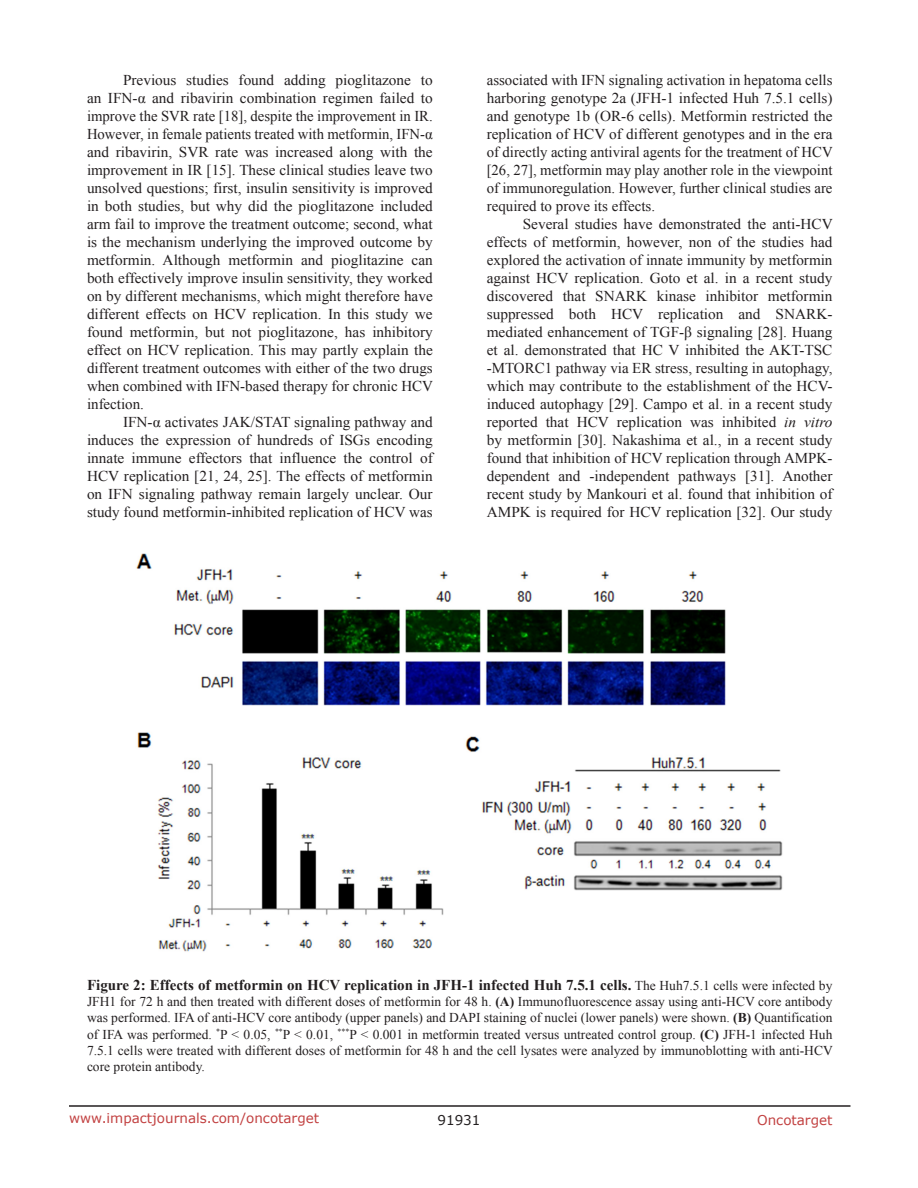
<style>
.page{position:relative;width:918px;height:1188px;background:#fff}
.page>*{position:absolute;margin:0;border:0;box-sizing:border-box;transform-origin:0 0}
.BodyText{font:15px/18px "Times New Roman";color:#231f20;text-align:justify}
.figuretext{font:700 15px "Times New Roman";color:#231f20}
.figuretext-2{font:13.5px/16.2px "Times New Roman";color:#231f20;text-align:justify}
.t1{font:13.5px "Verdana";color:#c24141}
.t2{font:13.5px "Verdana";color:#231f20}
.s1{font-style:italic}
.s2{font-weight:400;font-size:13.5px}
.s3{font-weight:700}
</style>
<div class="page">
<hr style="left:69px;top:1105px;width:781px;height:2px;background:#231f20">
<img style="left:136px;top:553px;width:647px;height:399px">
<p class="BodyText" style="left:87px;top:71px;width:348px;text-indent:36px">Previous studies found adding pioglitazone to an IFN-α and ribavirin combination regimen failed to improve the SVR rate [18], despite the improvement in IR.<br>However, in female patients treated with metformin, IFN-α and ribavirin, SVR rate was increased along with the improvement in IR [15]. These clinical studies leave two unsolved questions; first, insulin sensitivity is improved in both studies, but why did the pioglitazone included arm fail to improve the treatment outcome; second, what is the mechanism underlying the improved outcome by metformin. Although metformin and pioglitazine can both effectively improve insulin sensitivity, they worked on by different mechanisms, which might therefore have different effects on HCV replication. In this study we found metformin, but not pioglitazone, has inhibitory effect on HCV replication. This may partly explain the different treatment outcomes with either of the two drugs when combined with IFN-based therapy for chronic HCV infection.</p>
<p class="BodyText" style="left:87px;top:413px;width:347px;text-indent:36px">IFN-α activates JAK/STAT signaling pathway and induces the expression of hundreds of ISGs encoding innate immune effectors that influence the control of HCV replication [21, 24, 25]. The effects of metformin on IFN signaling pathway remain largely unclear. Our study found metformin-inhibited replication of HCV was</p>
<p class="BodyText" style="left:487px;top:71px;width:348px">associated with IFN signaling activation in hepatoma cells harboring genotype 2a (JFH-1 infected Huh 7.5.1 cells) and genotype 1b (OR-6 cells). Metformin restricted the replication of HCV of different genotypes and in the era of directly acting antiviral agents for the treatment of HCV [26, 27], metformin may play another role in the viewpoint of immunoregulation. However, further clinical studies are required to prove its effects.</p>
<p class="BodyText" style="left:487px;top:215px;width:348px;text-indent:36px">Several studies have demonstrated the anti-HCV effects of metformin, however, non of the studies had explored the activation of innate immunity by metformin against HCV replication. Goto et al. in a recent study discovered that SNARK kinase inhibitor metformin suppressed both HCV replication and SNARK&shy;mediated enhancement of TGF-β signaling [28]. Huang et al. demonstrated that HC V inhibited the AKT-TSC -MTORC1 pathway via ER stress, resulting in autophagy, which may contribute to the establishment of the HCV&shy;induced autophagy [29]. Campo et al. in a recent study reported that HCV replication was inhibited <span class="s1">in vitro </span>by metformin [30]. Nakashima et al., in a recent study found that inhibition of HCV replication through AMPK&shy;dependent and -independent pathways [31]. Another recent study by Mankouri et al. found that inhibition of AMPK is required for HCV replication [32]. Our study</p>
<p class="figuretext" style="left:87px;top:975px;width:747px">Figure 2: Effects of metformin on HCV replication in JFH-1 infected Huh 7.5.1 cells. <span class="s2">The Huh7.5.1 cells were infected by</span></p>
<p class="figuretext-2" style="left:87px;top:993px;width:747px">JFH1 for 72 h and then treated with different doses of metformin for 48 h. <span class="s3">(A)</span> Immunofluorescence assay using anti-HCV core antibody was performed. IFA of anti-HCV core antibody (upper panels) and DAPI staining of nuclei (lower panels) were shown. <span class="s3">(B)</span> Quantification of IFA was performed. <sup>*</sup>P &lt; 0.05, <sup>**</sup>P &lt; 0.01, <sup>***</sup>P &lt; 0.001 in metformin treated versus untreated control group. <span class="s3">(C)</span> JFH-1 infected Huh 7.5.1 cells were treated with different doses of metformin for 48 h and the cell lysates were analyzed by immunoblotting with anti-HCV core protein antibody.</p>
<p class="t1" style="left:69px;top:1109px;width:252px">www.impactjournals.com/oncotarget</p>
<p class="t2" style="left:438px;top:1111px;width:44px">91931</p>
<p class="t1" style="left:757px;top:1111px;width:77px">Oncotarget</p>
</div>
